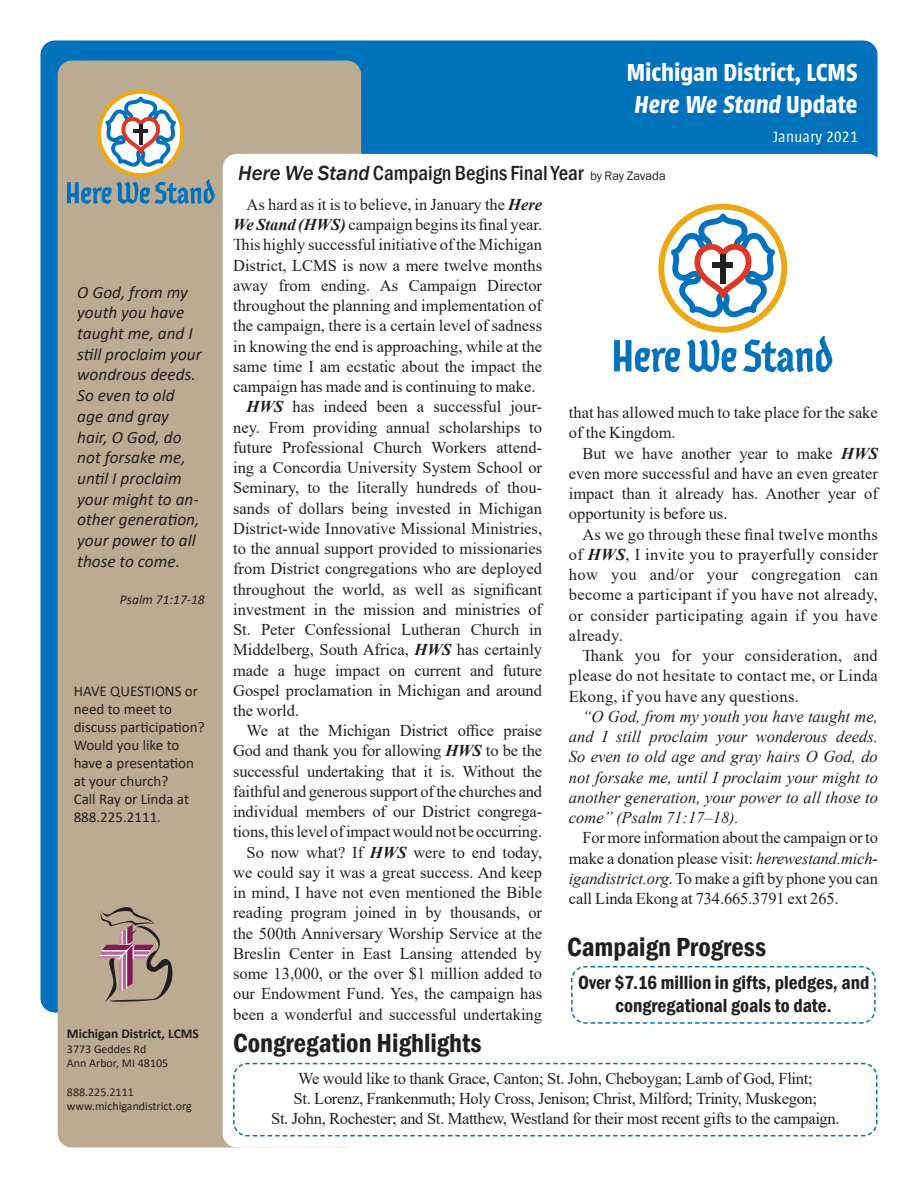
<style>
.page{position:relative;width:918px;height:1188px;background:#fff}
.page>*{position:absolute;margin:0;border:0;box-sizing:border-box;transform-origin:0 0}
.t1{font:600 27px/32.4px "Urbana";color:#fff}
.t2{font:600 condensed 27px "Franklin Gothic";color:#231f20}
.t3{font:500 condensed 21px "Franklin Gothic";color:#231f20}
.t4{font:600 condensed 19.5px/23.4px "Franklin Gothic";color:#231f20;text-align:center}
.t5{font:italic 17.25px/20.7px "Calibri";color:#231f20}
.t6{font:16.5px/20.2px "Times New Roman";color:#231f20;text-align:justify}
.t7{font:16.5px/19.8px "Times New Roman";letter-spacing:-.02em;color:#231f20;text-align:center}
.t8{font:italic 16.5px/20.2px "Times New Roman";color:#231f20;text-align:justify}
.t9{font:300 16.5px "Urbana";letter-spacing:.03em;color:#fff}
.t10{font:15px/18px "Calibri";color:#231f20}
.t11{font:700 13.5px "Calibri";color:#231f20}
.t12{font:italic 13.5px "Calibri";color:#231f20}
.t13{font:12px/14.4px "Calibri";color:#231f20}
.s1{font-style:italic}
.s2{font-style:italic;font-stretch:normal}
.s3{font-weight:400;font-stretch:normal;font-size:12.75px}
.s4{font-weight:700;font-style:italic}
</style>
<div class="page">
<div style="left:41px;top:41px;width:836px;height:971px;background:#0072bc;border-radius:14px"></div>
<div style="left:58px;top:61px;width:302px;height:1086px;background:#bcab93;border-radius:14px"></div>
<div style="left:223px;top:155px;width:658px;height:992px;background:#fff;border-radius:14px"></div>
<svg style="left:67px;top:90px;width:148px;height:114px"></svg>
<svg style="left:97px;top:907px;width:76px;height:95px"></svg>
<svg style="left:233px;top:1062px;width:645px;height:75px"></svg>
<svg style="left:571px;top:965px;width:305px;height:59px"></svg>
<svg style="left:614px;top:204px;width:219px;height:168px"></svg>
<p class="t5" style="left:77px;top:281px;width:126px">O God, from my youth you have taught me, and I still proclaim your wondrous deeds.<br>So even to old age and gray hair, O God, do not forsake me, until I proclaim your might to an&shy;other generation, your power to all those to come.</p>
<p class="t12" style="left:120px;top:590px;width:86px">Psalm 71:17-18</p>
<p class="t10" style="left:74px;top:681px;width:132px">HAVE QUESTIONS or need to meet to discuss participation?<br>Would you like to have a presentation at your church?<br>Call Ray or Linda at<br>888.225.2111.</p>
<p class="t11" style="left:67px;top:1024px;width:134px">Michigan District, LCMS</p>
<p class="t13" style="left:67px;top:1041px;width:103px">3773 Geddes Rd<br>Ann Arbor, MI 48105</p>
<p class="t13" style="left:67px;top:1084px;width:126px">888.225.2111 www.michigandistrict.org</p>
<h1 class="t1" style="left:627px;top:56px;width:232px">Michigan District, LCMS<br><span class="s1">Here We Stand</span> Update</h1>
<p class="t9" style="left:772px;top:128px;width:87px">January 2021</p>
<p class="t3" style="left:238px;top:159px;width:429px"><span class="s2">Here We Stand</span> Campaign Begins Final Year <span class="s3">by Ray Zavada</span></p>
<p class="t6" style="left:247px;top:194px;width:297px">As hard as it is to believe, in January the <span class="s4">Here</span></p>
<p class="t6" style="left:233px;top:214px;width:310px"><span class="s4">We Stand (HWS)</span> campaign begins its final year.</p>
<p class="t6" style="left:233px;top:234px;width:311px">This highly successful initiative of the Michigan</p>
<p class="t6" style="left:233px;top:254px;width:311px">District, LCMS is now a mere twelve months</p>
<p class="t6" style="left:233px;top:275px;width:311px">away from ending. As Campaign Director</p>
<p class="t6" style="left:233px;top:295px;width:311px">throughout the planning and implementation of</p>
<p class="t6" style="left:233px;top:315px;width:310px">the campaign, there is a certain level of sadness</p>
<p class="t6" style="left:233px;top:335px;width:311px">in knowing the end is approaching, while at the</p>
<p class="t6" style="left:233px;top:356px;width:311px">same time I am ecstatic about the impact the</p>
<p class="t6" style="left:233px;top:376px;width:304px">campaign has made and is continuing to make.</p>
<p class="t6" style="left:247px;top:396px;width:297px"><span class="s4">HWS</span> has indeed been a successful jour-</p>
<p class="t6" style="left:233px;top:416px;width:310px">ney. From providing annual scholarships to</p>
<p class="t6" style="left:233px;top:437px;width:310px">future Professional Church Workers attend-</p>
<p class="t6" style="left:233px;top:457px;width:311px">ing a Concordia University System School or</p>
<p class="t6" style="left:233px;top:477px;width:311px">Seminary, to the literally hundreds of thou-</p>
<p class="t6" style="left:233px;top:497px;width:311px">sands of dollars being invested in Michigan</p>
<p class="t6" style="left:233px;top:518px;width:311px">District-wide Innovative Missional Ministries,</p>
<p class="t6" style="left:233px;top:538px;width:310px">to the annual support provided to missionaries</p>
<p class="t6" style="left:233px;top:558px;width:311px">from District congregations who are deployed</p>
<p class="t6" style="left:233px;top:578px;width:311px">throughout the world, as well as significant</p>
<p class="t6" style="left:233px;top:599px;width:311px">investment in the mission and ministries of</p>
<p class="t6" style="left:233px;top:619px;width:311px">St. Peter Confessional Lutheran Church in</p>
<p class="t6" style="left:233px;top:639px;width:311px">Middelberg, South Africa, <span class="s4">HWS</span> has certainly</p>
<p class="t6" style="left:233px;top:659px;width:311px">made a huge impact on current and future</p>
<p class="t6" style="left:233px;top:680px;width:311px">Gospel proclamation in Michigan and around</p>
<p class="t6" style="left:233px;top:700px;width:67px">the world.</p>
<p class="t6" style="left:247px;top:720px;width:297px">We at the Michigan District office praise</p>
<p class="t6" style="left:233px;top:740px;width:311px">God and thank you for allowing <span class="s4">HWS</span> to be the</p>
<p class="t6" style="left:233px;top:761px;width:311px">successful undertaking that it is. Without the</p>
<p class="t6" style="left:233px;top:781px;width:311px">faithful and generous support of the churches and</p>
<p class="t6" style="left:233px;top:801px;width:311px">individual members of our District congrega-</p>
<p class="t6" style="left:233px;top:821px;width:311px">tions, this level of impact would not be occurring.</p>
<p class="t6" style="left:247px;top:842px;width:297px">So now what? If <span class="s4">HWS</span> were to end today,</p>
<p class="t6" style="left:233px;top:862px;width:311px">we could say it was a great success. And keep</p>
<p class="t6" style="left:233px;top:882px;width:311px">in mind, I have not even mentioned the Bible</p>
<p class="t6" style="left:233px;top:902px;width:311px">reading program joined in by thousands, or</p>
<p class="t6" style="left:233px;top:923px;width:311px">the 500th Anniversary Worship Service at the</p>
<p class="t6" style="left:233px;top:943px;width:311px">Breslin Center in East Lansing attended by</p>
<p class="t6" style="left:233px;top:963px;width:310px">some 13,000, or the over $1 million added to</p>
<p class="t6" style="left:233px;top:983px;width:311px">our Endowment Fund. Yes, the campaign has</p>
<p class="t6" style="left:233px;top:1004px;width:311px">been a wonderful and successful undertaking</p>
<p class="t6" style="left:569px;top:402px;width:311px">that has allowed much to take place for the sake of the Kingdom.</p>
<p class="t6" style="left:569px;top:442px;width:311px;text-indent:13px">But we have another year to make <span class="s4">HWS </span>even more successful and have an even greater impact than it already has. Another year of opportunity is before us.</p>
<p class="t6" style="left:569px;top:523px;width:311px;text-indent:13px">As we go through these final twelve months of <span class="s4">HWS</span>, I invite you to prayerfully consider how you and/or your congregation can become a participant if you have not already, or consider participating again if you have already.</p>
<p class="t6" style="left:569px;top:645px;width:311px;text-indent:13px">Thank you for your consideration, and please do not hesitate to contact me, or Linda Ekong, if you have any questions.</p>
<p class="t8" style="left:569px;top:706px;width:311px;text-indent:13px">“O God, from my youth you have taught me, and I still proclaim your wonderous deeds.<br>So even to old age and gray hairs O God, do not forsake me, until I proclaim your might to another generation, your power to all those to come” (Psalm 71:17–18).</p>
<p class="t6" style="left:569px;top:827px;width:311px;text-indent:13px">For more information about the campaign or to make a donation please visit: <span class="s1">herewestand.mich&shy;igandistrict.org</span>. To make a gift by phone you can call Linda Ekong at 734.665.3791 ext 265.</p>
<h1 class="t2" style="left:567px;top:929px;width:201px">Campaign Progress</h1>
<p class="t4" style="left:578px;top:970px;width:293px">Over $7.16 million in gifts, pledges, and congregational goals to date.</p>
<h1 class="t2" style="left:233px;top:1025px;width:250px">Congregation Highlights</h1>
<p class="t7" style="left:271px;top:1068px;width:570px">We would like to thank Grace, Canton; St. John, Cheboygan; Lamb of God, Flint;<br>St. Lorenz, Frankenmuth; Holy Cross, Jenison; Christ, Milford; Trinity, Muskegon;<br>St. John, Rochester; and St. Matthew, Westland for their most recent gifts to the campaign.</p>
</div>
